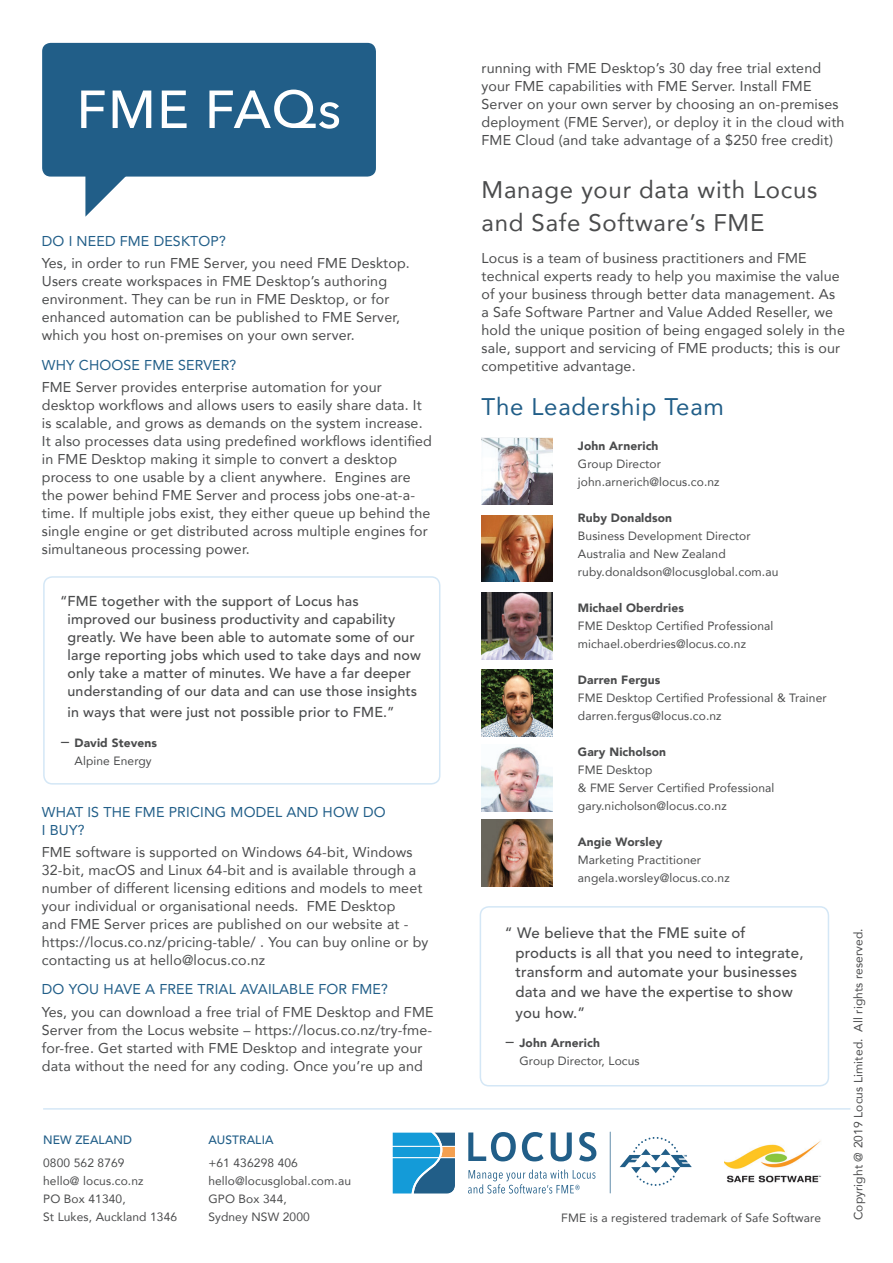
<style>
.page{position:relative;width:893px;height:1263px;background:#fff}
.page>*{position:absolute;margin:0;border:0;box-sizing:border-box;transform-origin:0 0}
.t1{font:500 52.95px "Avenir Next";letter-spacing:.025em;color:#fff}
.t2{font:24px/33px "Avenir";letter-spacing:.03em;color:#4b4c4d}
.t3{font:24px "Avenir";letter-spacing:.03em;color:#215e88}
.t4{font:500 15px/19.5px "Avenir";letter-spacing:.01em;color:#4b4c4d}
.t5{font:14.25px/18px "Avenir";letter-spacing:.01em;color:#4b4c4d}
.t6{font:500 14.25px/18px "Avenir";letter-spacing:.01em;color:#4b4c4d}
.t7{font:14.25px/18px "Avenir";letter-spacing:.01em;color:#215e88}
.t8{font:12px/18px "Avenir";letter-spacing:.01em;color:#4b4c4d}
.t9{font:900 12px/18px "Avenir";letter-spacing:.01em;color:#4b4c4d}
.t10{font:500 12px "Avenir";letter-spacing:.01em;color:#215e88}
.s1{font-weight:500;font-size:15px}
.s2{font-weight:400}
.s3{font-weight:900}
</style>
<div class="page">
<div style="left:42px;top:43px;width:334px;height:134px;background:#215e88;border-radius:9px"></div>
<svg style="left:85px;top:176px;width:43px;height:41px"></svg>
<img style="left:724px;top:1140px;width:98px;height:43px">
<svg style="left:392px;top:1132px;width:63px;height:62px;background:#3992be"></svg>
<svg style="left:468px;top:1169px;width:127px;height:24px"></svg>
<svg style="left:620px;top:1137px;width:72px;height:49px"></svg>
<svg style="left:468px;top:1132px;width:48px;height:29px"></svg>
<svg style="left:522px;top:1132px;width:21px;height:29px"></svg>
<svg style="left:551px;top:1132px;width:21px;height:29px"></svg>
<svg style="left:579px;top:1132px;width:17px;height:29px"></svg>
<svg style="left:610px;top:1132px;width:1px;height:61px"></svg>
<hr style="left:43px;top:1108px;width:807px;height:1px;background:#d4e7f6">
<div style="left:480px;top:906px;width:349px;height:180px;border:2px solid #d4e7f6;border-radius:9px"></div>
<img style="left:482px;top:438px;width:71px;height:67px">
<img style="left:482px;top:515px;width:71px;height:67px">
<img style="left:482px;top:592px;width:71px;height:67px">
<img style="left:482px;top:747px;width:71px;height:64px">
<img style="left:482px;top:820px;width:71px;height:66px">
<img style="left:482px;top:669px;width:71px;height:67px">
<div style="left:43px;top:576px;width:397px;height:208px;border:2px solid #d4e7f6;border-radius:9px"></div>
<h1 class="t1" style="left:77px;top:65px;width:266px">FME FAQs</h1>
<p class="t7" style="left:42px;top:231px;width:186px">DO I NEED FME DESKTOP?</p>
<p class="t5" style="left:42px;top:254px;width:370px">Yes, in order to run FME Server, you need FME Desktop.<br>Users create workspaces in FME Desktop’s authoring environment. They can be run in FME Desktop, or for enhanced automation can be published to FME Server, which you host on-premises on your own server.</p>
<p class="t7" style="left:42px;top:355px;width:196px">WHY CHOOSE FME SERVER?</p>
<p class="t5" style="left:42px;top:377px;width:392px">FME Server provides enterprise automation for your desktop workflows and allows users to easily share data. It is scalable, and grows as demands on the system increase.<br>It also processes data using predefined workflows identified in FME Desktop making it simple to convert a desktop process to one usable by a client anywhere. Engines are the power behind FME Server and process jobs one-at-a&shy;time. If multiple jobs exist, they either queue up behind the single engine or get distributed across multiple engines for simultaneous processing power.</p>
<p class="t6" style="left:68px;top:593px;width:355px;text-indent:-8px">“FME together with the support of Locus has improved our business productivity and capability greatly. We have been able to automate some of our large reporting jobs which used to take days and now only take a matter of minutes. We have a far deeper understanding of our data and can use those insights</p>
<p class="t6" style="left:68px;top:704px;width:329px">in ways that were just not possible prior to FME.”</p>
<p class="t9" style="left:74px;top:733px;width:84px;text-indent:-14px"><span class="s1">−</span> David Stevens<br><span class="s2">Alpine Energy</span></p>
<p class="t7" style="left:42px;top:802px;width:345px">WHAT IS THE FME PRICING MODEL AND HOW DO<br>I BUY?</p>
<p class="t5" style="left:42px;top:843px;width:388px">FME software is supported on Windows 64-bit, Windows 32-bit, macOS and Linux 64-bit and is available through a number of different licensing editions and models to meet your individual or organisational needs. FME Desktop<br>and FME Server prices are published on our website at - https://locus.co.nz/pricing-table/ . You can buy online or by contacting us at hello@locus.co.nz</p>
<p class="t7" style="left:42px;top:980px;width:348px">DO YOU HAVE A FREE TRIAL AVAILABLE FOR FME?</p>
<p class="t5" style="left:42px;top:1002px;width:393px">Yes, you can download a free trial of FME Desktop and FME Server from the Locus website – https://locus.co.nz/try-fme&shy;for-free. Get started with FME Desktop and integrate your data without the need for any coding. Once you’re up and</p>
<p class="t10" style="left:43px;top:1133px;width:90px">NEW ZEALAND</p>
<p class="t8" style="left:43px;top:1153px;width:136px">0800 562 8769<br>hello@ locus.co.nz<br>PO Box 41340,<br>St Lukes, Auckland 1346</p>
<p class="t10" style="left:208px;top:1133px;width:67px">AUSTRALIA</p>
<p class="t8" style="left:208px;top:1153px;width:144px">+61 436298 406 hello@locusglobal.com.au<br>GPO Box 344,<br>Sydney NSW 2000</p>
<p class="t5" style="left:482px;top:58px;width:364px">running with FME Desktop’s 30 day free trial extend your FME capabilities with FME Server. Install FME Server on your own server by choosing an on-premises deployment (FME Server), or deploy it in the cloud with FME Cloud (and take advantage of a $250 free credit)</p>
<h2 class="t2" style="left:482px;top:172px;width:337px">Manage your data with Locus and Safe Software’s FME</h2>
<p class="t5" style="left:482px;top:249px;width:365px">Locus is a team of business practitioners and FME technical experts ready to help you maximise the value of your business through better data management. As a Safe Software Partner and Value Added Reseller, we hold the unique position of being engaged solely in the sale, support and servicing of FME products; this is our competitive advantage.</p>
<h2 class="t3" style="left:482px;top:388px;width:244px">The Leadership Team</h2>
<p class="t9" style="left:578px;top:436px;width:82px">John Arnerich</p>
<p class="t8" style="left:578px;top:454px;width:143px">Group Director john.arnerich@locus.co.nz</p>
<p class="t9" style="left:578px;top:508px;width:96px">Ruby Donaldson</p>
<p class="t8" style="left:578px;top:526px;width:202px">Business Development Director<br>Australia and New Zealand ruby.donaldson@locusglobal.com.au</p>
<p class="t9" style="left:578px;top:598px;width:108px">Michael Oberdries</p>
<p class="t8" style="left:578px;top:616px;width:197px">FME Desktop Certified Professional michael.oberdries@locus.co.nz</p>
<p class="t9" style="left:578px;top:670px;width:84px">Darren Fergus</p>
<p class="t8" style="left:578px;top:688px;width:250px">FME Desktop Certified Professional &amp; Trainer darren.fergus@locus.co.nz</p>
<p class="t9" style="left:578px;top:742px;width:90px">Gary Nicholson</p>
<p class="t8" style="left:578px;top:760px;width:198px">FME Desktop<br>&amp; FME Server Certified Professional gary.nicholson@locus.co.nz</p>
<p class="t9" style="left:578px;top:832px;width:86px">Angie Worsley</p>
<p class="t8" style="left:578px;top:850px;width:153px">Marketing Practitioner angela.worsley@locus.co.nz</p>
<p class="t4" style="left:515px;top:924px;width:290px;text-indent:-10px">“ We believe that the FME suite of products is all that you need to integrate, transform and automate your businesses data and we have the expertise to show</p>
<p class="t4" style="left:515px;top:1003px;width:71px">you how.”</p>
<p class="t8" style="left:519px;top:1034px;width:122px;text-indent:-14px"><span class="s1">−</span> <span class="s3">John Arnerich<br></span>Group Director, Locus</p>
<p class="t8" style="left:561px;top:1209px;width:261px">FME is a registered trademark of Safe Software</p>
<p class="t8" style="left:849px;top:1220px;width:293px;rotate:-90deg">Copyright @ 2019 Locus Limited. All rights reserved.</p>
</div>
